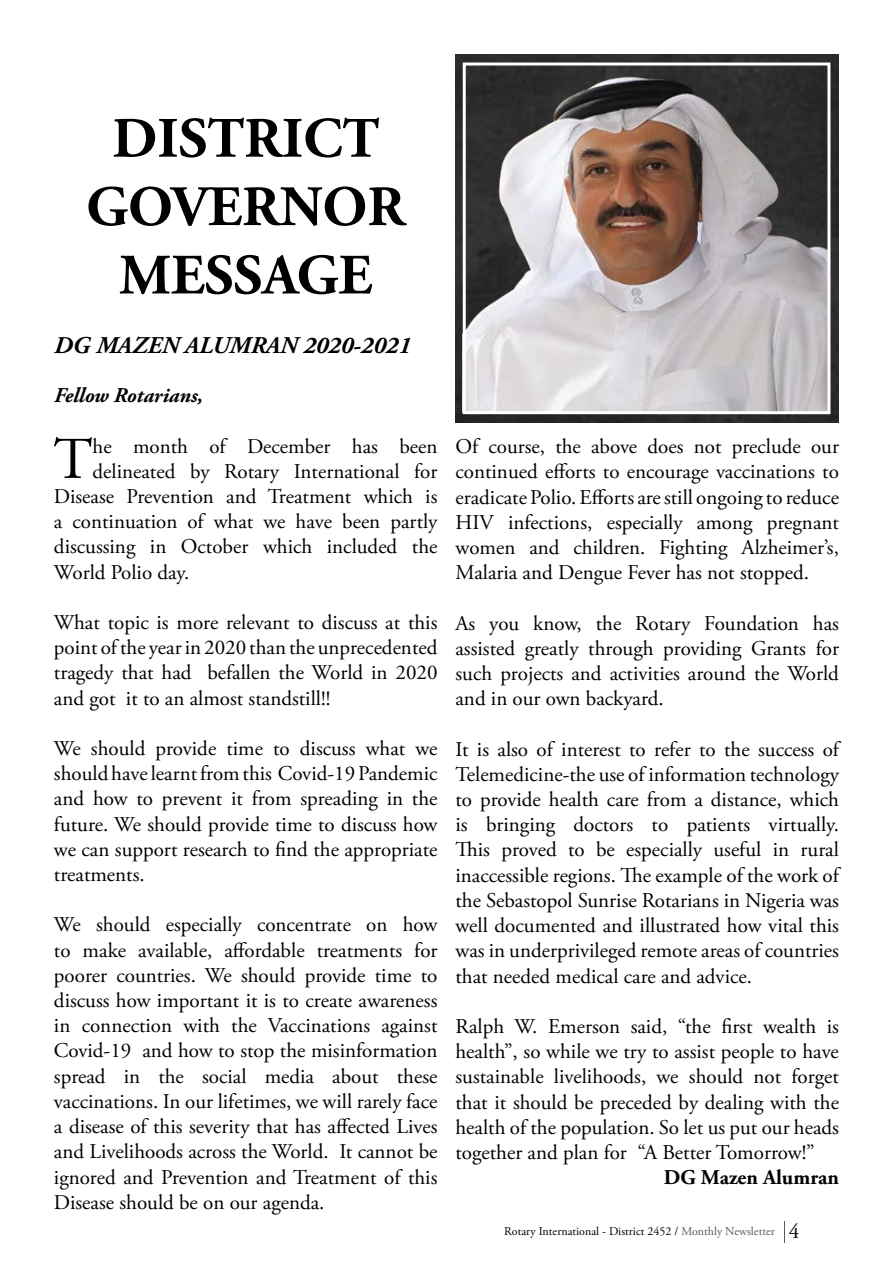
<style>
.page{position:relative;width:893px;height:1263px;background:#fff}
.page>*{position:absolute;margin:0;border:0;box-sizing:border-box;transform-origin:0 0}
.t1{font:58.95px "Adobe Garamond Pro";color:#000}
.t2{font:700 57px/68.4px "Adobe Garamond Pro";color:#000;text-align:center}
.t3{font:italic 700 24px "Adobe Garamond Pro";color:#000}
.t4{font:21px/25.2px "Adobe Garamond Pro";color:#000;text-align:justify}
.t5{font:italic 700 21px "Adobe Garamond Pro";color:#000}
.t6{font:700 21px "Adobe Garamond Pro";color:#000}
.t7{font:12px "Adobe Garamond Pro";color:#000}
.s1{color:#58595b}
.s2{font-size:21px}
</style>
<div class="page">
<svg style="left:784px;top:1221px;width:1px;height:21px"></svg>
<img style="left:455px;top:54px;width:384px;height:369px">
<img style="left:467px;top:67px;width:359px;height:343px">
<div style="left:463px;top:63px;width:367px;height:351px;border:3px solid #fff"></div>
<h2 class="t2" style="left:86px;top:105px;width:321px">DISTRICT<br>GOVERNOR<br>MESSAGE</h2>
<p class="t3" style="left:54px;top:331px;width:358px">DG MAZEN ALUMRAN 2020-2021</p>
<p class="t5" style="left:54px;top:383px;width:151px">Fellow Rotarians,</p>
<h1 class="t1" style="left:54px;top:424px;width:40px">T</h1>
<p class="t4" style="left:93px;top:434px;width:346px">he month of December has been</p>
<p class="t4" style="left:93px;top:459px;width:346px">delineated by Rotary International for</p>
<p class="t4" style="left:54px;top:484px;width:385px">Disease Prevention and Treatment which is</p>
<p class="t4" style="left:54px;top:510px;width:385px">a continuation of what we have been partly</p>
<p class="t4" style="left:54px;top:535px;width:385px">discussing in October which included the</p>
<p class="t4" style="left:54px;top:560px;width:137px">World Polio day.</p>
<p class="t4" style="left:54px;top:610px;width:385px">What topic is more relevant to discuss at this point of the year in 2020 than the unprecedented tragedy that had befallen the World in 2020 and got it to an almost standstill!!</p>
<p class="t4" style="left:54px;top:736px;width:385px">We should provide time to discuss what we should have learnt from this Covid-19 Pandemic and how to prevent it from spreading in the future. We should provide time to discuss how we can support research to find the appropriate treatments.</p>
<p class="t4" style="left:54px;top:913px;width:385px">We should especially concentrate on how to make available, affordable treatments for poorer countries. We should provide time to discuss how important it is to create awareness in connection with the Vaccinations against Covid-19 and how to stop the misinformation spread in the social media about these vaccinations. In our lifetimes, we will rarely face a disease of this severity that has affected Lives and Livelihoods across the World. It cannot be ignored and Prevention and Treatment of this Disease should be on our agenda.</p>
<p class="t4" style="left:455px;top:435px;width:385px">Of course, the above does not preclude our continued efforts to encourage vaccinations to eradicate Polio. Efforts are still ongoing to reduce HIV infections, especially among pregnant women and children. Fighting Alzheimer’s, Malaria and Dengue Fever has not stopped.</p>
<p class="t4" style="left:455px;top:611px;width:385px">As you know, the Rotary Foundation has assisted greatly through providing Grants for such projects and activities around the World and in our own backyard.</p>
<p class="t4" style="left:455px;top:737px;width:385px">It is also of interest to refer to the success of Telemedicine-the use of information technology to provide health care from a distance, which is bringing doctors to patients virtually.<br>This proved to be especially useful in rural inaccessible regions. The example of the work of the Sebastopol Sunrise Rotarians in Nigeria was well documented and illustrated how vital this was in underprivileged remote areas of countries that needed medical care and advice.</p>
<p class="t4" style="left:455px;top:1014px;width:385px">Ralph W. Emerson said, “the first wealth is health”, so while we try to assist people to have sustainable livelihoods, we should not forget that it should be preceded by dealing with the health of the population. So let us put our heads together and plan for “A Better Tomorrow!”</p>
<p class="t6" style="left:664px;top:1165px;width:177px">DG Mazen Alumran</p>
<p class="t7" style="left:504px;top:1224px;width:296px">Rotary International - District 2452 / <span class="s1">Monthly Newsletter</span> <span class="s2">4</span></p>
</div>
